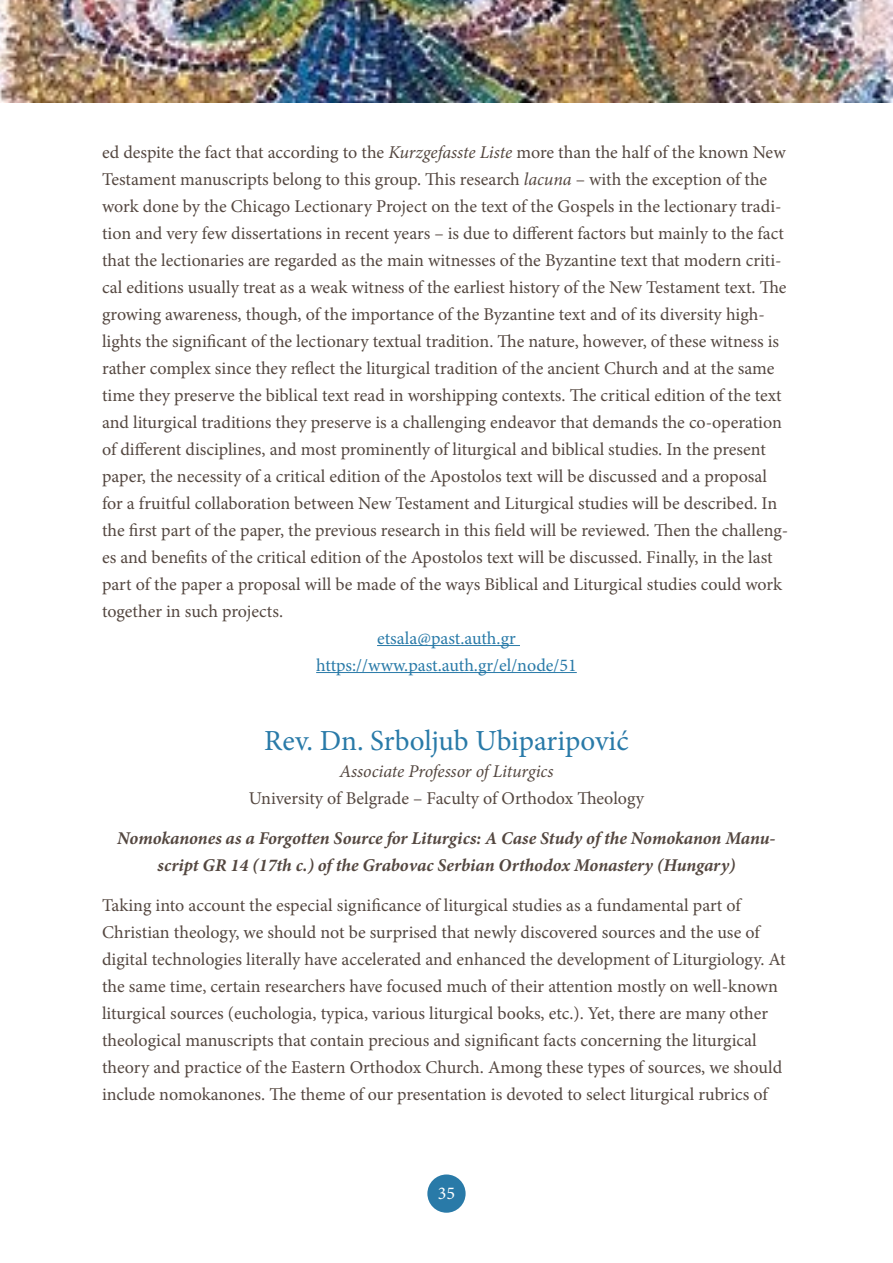
<style>
.page{position:relative;width:893px;height:1263px;background:#fff}
.page>*{position:absolute;margin:0;border:0;box-sizing:border-box;transform-origin:0 0}
.t1{font:29.1px "Minion Pro";letter-spacing:.005em;color:#297aa8}
.t2{font:18px/27px "Minion Pro";color:#544740}
.t3{font:italic 700 18px/27px "Minion Pro";letter-spacing:-.005em;color:#544740;text-align:center}
.t4{font:18px/27px "Minion Pro";letter-spacing:.005em;color:#297aa8;text-align:center}
.t5{font:italic 18px "Minion Pro";letter-spacing:-.01em;color:#544740}
.t6{font:18px "Minion Pro";color:#fff}
.s1{font-style:italic}
</style>
<div class="page">
<div style="left:427px;top:1174px;width:39px;height:39px;background:#297aa8;border-radius:50%"></div>
<img style="left:0;top:0;width:893px;height:102px">
<hr style="left:377px;top:645px;width:143px;height:1px;background:#297aa8">
<hr style="left:316px;top:672px;width:261px;height:1px;background:#297aa8">
<p class="t2" style="left:102px;top:138px;width:688px">ed despite the fact that according to the <span class="s1">Kurzgefasste Liste</span> more than the half of the known New Testament manuscripts belong to this group. This research <span class="s1">lacuna</span> – with the exception of the work done by the Chicago Lectionary Project on the text of the Gospels in the lectionary tradi&shy;tion and very few dissertations in recent years – is due to different factors but mainly to the fact that the lectionaries are regarded as the main witnesses of the Byzantine text that modern criti&shy;cal editions usually treat as a weak witness of the earliest history of the New Testament text. The growing awareness, though, of the importance of the Byzantine text and of its diversity high&shy;lights the significant of the lectionary textual tradition. The nature, however, of these witness is rather complex since they reflect the liturgical tradition of the ancient Church and at the same time they preserve the biblical text read in worshipping contexts. The critical edition of the text and liturgical traditions they preserve is a challenging endeavor that demands the co-operation of different disciplines, and most prominently of liturgical and biblical studies. In the present paper, the necessity of a critical edition of the Apostolos text will be discussed and a proposal for a fruitful collaboration between New Testament and Liturgical studies will be described. In the first part of the paper, the previous research in this field will be reviewed. Then the challeng&shy;es and benefits of the critical edition of the Apostolos text will be discussed. Finally, in the last part of the paper a proposal will be made of the ways Biblical and Liturgical studies could work together in such projects.</p>
<p class="t4" style="left:316px;top:624px;width:262px">etsala@past.auth.gr https://www.past.auth.gr/el/node/51</p>
<h1 class="t1" style="left:264px;top:721px;width:366px">Rev. Dn. Srboljub Ubiparipović</h1>
<p class="t5" style="left:340px;top:759px;width:215px">Associate Professor of Liturgics</p>
<p class="t2" style="left:249px;top:785px;width:397px">University of Belgrade – Faculty of Orthodox Theology</p>
<p class="t3" style="left:117px;top:824px;width:660px">Nomokanones as a Forgotten Source for Liturgics: A Case Study of the Nomokanon Manu&shy;script GR 14 (17th c.) of the Grabovac Serbian Orthodox Monastery (Hungary)</p>
<p class="t2" style="left:102px;top:892px;width:685px">Taking into account the especial significance of liturgical studies as a fundamental part of Christian theology, we should not be surprised that newly discovered sources and the use of digital technologies literally have accelerated and enhanced the development of Liturgiology. At the same time, certain researchers have focused much of their attention mostly on well-known liturgical sources (euchologia, typica, various liturgical books, etc.). Yet, there are many other theological manuscripts that contain precious and significant facts concerning the liturgical theory and practice of the Eastern Orthodox Church. Among these types of sources, we should include nomokanones. The theme of our presentation is devoted to select liturgical rubrics of</p>
<p class="t6" style="left:438px;top:1181px;width:19px">35</p>
</div>
